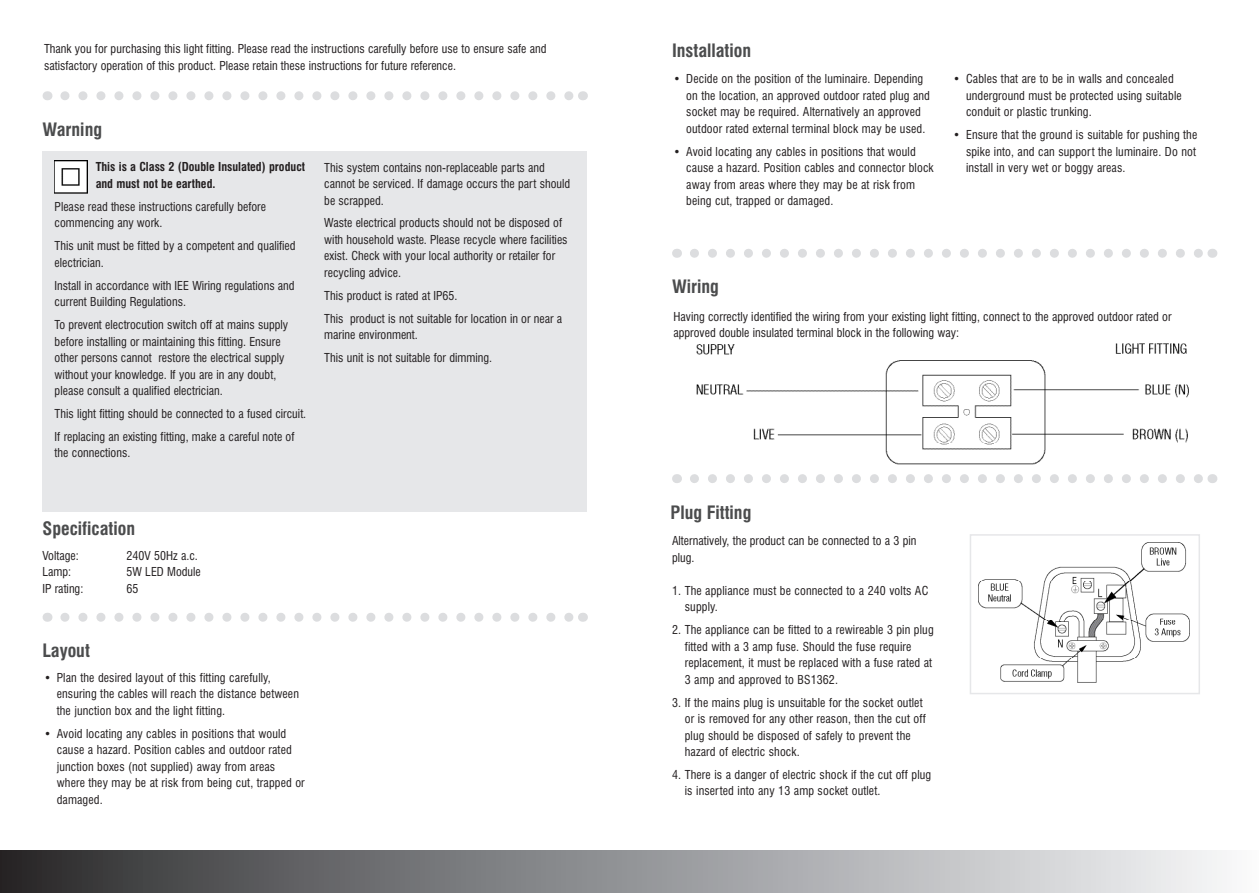
<style>
.page{position:relative;width:1259px;height:893px;background:#fff}
.page>*{position:absolute;margin:0;border:0;box-sizing:border-box;transform-origin:0 0}
.t1{font:700 condensed 18px "Swiss 721 BT";color:#4b4c4d}
.t2{font:condensed 12px/16.5px "Swiss 721 BT";color:#231f20}
.t3{font:700 condensed 12px/16.5px "Swiss 721 BT";color:#231f20}
</style>
<div class="page">
<div style="left:43px;top:152px;width:544px;height:360px;background:#e6e7e9"></div>
<div style="left:0;top:850px;width:1259px;height:43px;background:linear-gradient(to right,#2d2d2f,#f9fbfd)"></div>
<svg style="left:65px;top:91px;width:508px;height:9px"></svg>
<svg style="left:65px;top:613px;width:508px;height:9px"></svg>
<svg style="left:694px;top:249px;width:509px;height:9px"></svg>
<svg style="left:694px;top:474px;width:509px;height:9px"></svg>
<img style="left:978px;top:543px;width:211px;height:139px">
<div style="left:969px;top:534px;width:231px;height:160px;border:2px solid #e6e7e9"></div>
<img style="left:54px;top:160px;width:33px;height:33px">
<img style="left:696px;top:343px;width:493px;height:122px">
<div style="left:695px;top:424px;width:56px;height:21px;background:#fff"></div>
<p class="t2" style="left:44px;top:41px;width:504px">Thank you for purchasing this light fitting. Please read the instructions carefully before use to ensure safe and satisfactory operation of this product. Please retain these instructions for future reference.</p>
<p class="t1" style="left:43px;top:118px;width:61px">Warning</p>
<p class="t3" style="left:96px;top:159px;width:211px">This is a Class 2 (Double Insulated) product and must not be earthed.</p>
<p class="t2" style="left:55px;top:198px;width:213px">Please read these instructions carefully before commencing any work.</p>
<p class="t2" style="left:55px;top:238px;width:242px">This unit must be fitted by a competent and qualified electrician.</p>
<p class="t2" style="left:55px;top:277px;width:241px">Install in accordance with IEE Wiring regulations and current Building Regulations.</p>
<p class="t2" style="left:55px;top:316px;width:235px">To prevent electrocution switch off at mains supply before installing or maintaining this fitting. Ensure other persons cannot restore the electrical supply without your knowledge. If you are in any doubt, please consult a qualified electrician.</p>
<p class="t2" style="left:55px;top:405px;width:253px">This light fitting should be connected to a fused circuit.</p>
<p class="t2" style="left:55px;top:428px;width:241px">If replacing an existing fitting, make a careful note of the connections.</p>
<p class="t2" style="left:324px;top:159px;width:247px">This system contains non-replaceable parts and cannot be serviced. If damage occurs the part should be scrapped.</p>
<p class="t2" style="left:324px;top:215px;width:245px">Waste electrical products should not be disposed of with household waste. Please recycle where facilities exist. Check with your local authority or retailer for recycling advice.</p>
<p class="t2" style="left:324px;top:287px;width:135px">This product is rated at IP65.</p>
<p class="t2" style="left:324px;top:310px;width:239px">This product is not suitable for location in or near a marine environment.</p>
<p class="t2" style="left:324px;top:349px;width:169px">This unit is not suitable for dimming.</p>
<p class="t1" style="left:43px;top:517px;width:94px">Specification</p>
<p class="t2" style="left:43px;top:547px;width:38px">Voltage:</p>
<p class="t2" style="left:127px;top:547px;width:73px">240V 50Hz a.c.</p>
<p class="t2" style="left:43px;top:563px;width:30px">Lamp:</p>
<p class="t2" style="left:127px;top:563px;width:76px">5W LED Module</p>
<p class="t2" style="left:43px;top:580px;width:42px">IP rating:</p>
<p class="t2" style="left:127px;top:580px;width:13px">65</p>
<p class="t1" style="left:43px;top:640px;width:49px">Layout</p>
<p class="t2" style="left:57px;top:669px;width:244px;text-indent:-13px">• Plan the desired layout of this fitting carefully, ensuring the cables will reach the distance between the junction box and the light fitting.</p>
<p class="t2" style="left:57px;top:725px;width:249px;text-indent:-13px">• Avoid locating any cables in positions that would cause a hazard. Position cables and outdoor rated junction boxes (not supplied) away from areas where they may be at risk from being cut, trapped or damaged.</p>
<p class="t1" style="left:672px;top:40px;width:81px">Installation</p>
<p class="t2" style="left:686px;top:71px;width:245px;text-indent:-13px">• Decide on the position of the luminaire. Depending on the location, an approved outdoor rated plug and socket may be required. Alternatively an approved outdoor rated external terminal block may be used.</p>
<p class="t2" style="left:686px;top:143px;width:249px;text-indent:-13px">• Avoid locating any cables in positions that would cause a hazard. Position cables and connector block away from areas where they may be at risk from being cut, trapped or damaged.</p>
<p class="t2" style="left:966px;top:71px;width:217px;text-indent:-13px">• Cables that are to be in walls and concealed underground must be protected using suitable conduit or plastic trunking.</p>
<p class="t2" style="left:966px;top:127px;width:233px;text-align:justify;text-indent:-13px">• Ensure that the ground is suitable for pushing the spike into, and can support the luminaire. Do not install in very wet or boggy areas.</p>
<p class="t1" style="left:672px;top:276px;width:49px">Wiring</p>
<p class="t2" style="left:673px;top:308px;width:499px">Having correctly identified the wiring from your existing light fitting, connect to the approved outdoor rated or approved double insulated terminal block in the following way:</p>
<p class="t1" style="left:670px;top:501px;width:82px">Plug Fitting</p>
<p class="t2" style="left:672px;top:533px;width:246px">Alternatively, the product can be connected to a 3 pin plug.</p>
<p class="t2" style="left:685px;top:582px;width:245px;text-indent:-13px">1. The appliance must be connected to a 240 volts AC supply.</p>
<p class="t2" style="left:685px;top:622px;width:250px;text-indent:-13px">2. The appliance can be fitted to a rewireable 3 pin plug fitted with a 3 amp fuse. Should the fuse require replacement, it must be replaced with a fuse rated at 3 amp and approved to BS1362.</p>
<p class="t2" style="left:685px;top:694px;width:242px;text-indent:-13px">3. If the mains plug is unsuitable for the socket outlet or is removed for any other reason, then the cut off plug should be disposed of safely to prevent the hazard of electric shock.</p>
<p class="t2" style="left:685px;top:766px;width:248px;text-indent:-13px">4. There is a danger of electric shock if the cut off plug is inserted into any 13 amp socket outlet.</p>
</div>
